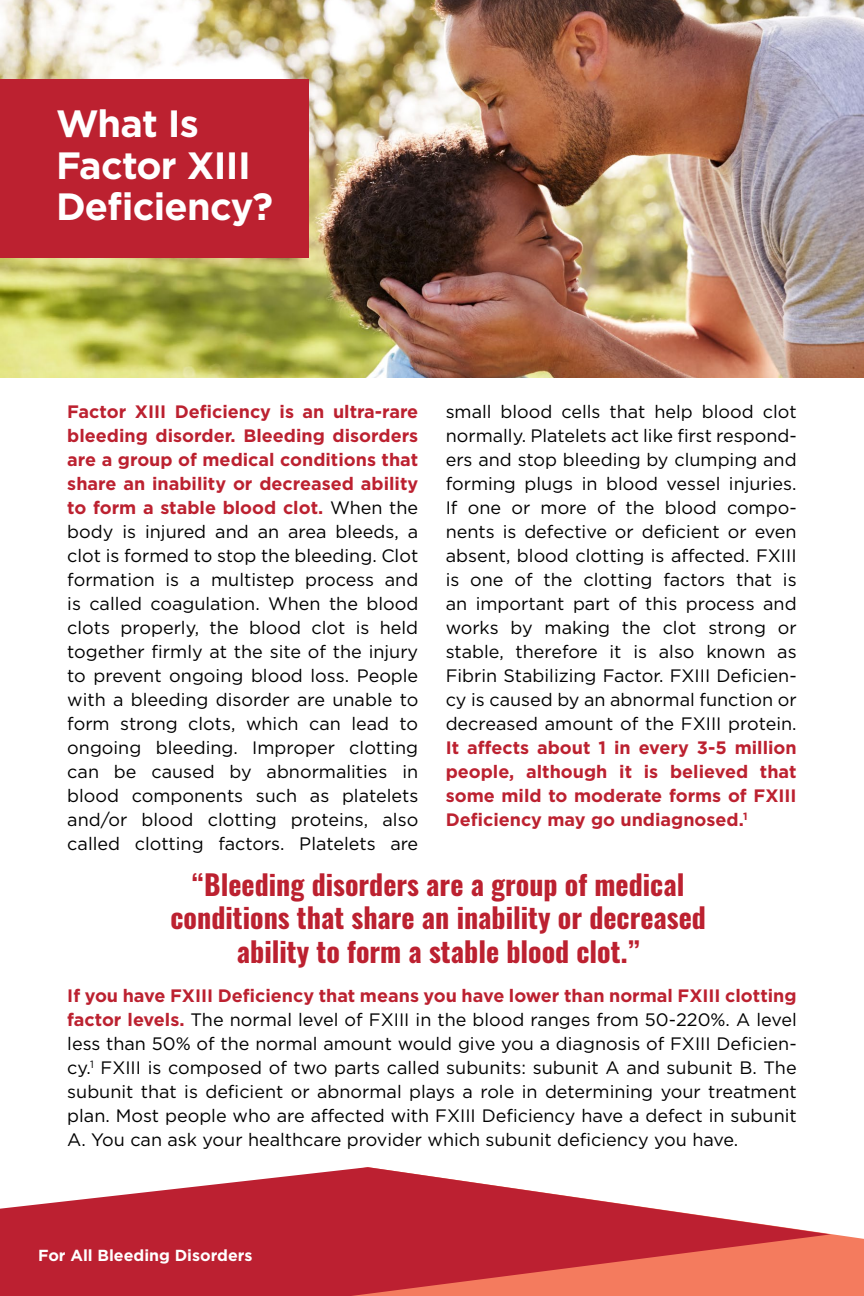
<style>
.page{position:relative;width:864px;height:1296px;background:#fff}
.page>*{position:absolute;margin:0;border:0;box-sizing:border-box;transform-origin:0 0}
.t1{font:700 38px/41.6px "Gotham";letter-spacing:-.02em;color:#fff}
.t2{font:700 28px/33.6px "Oswald";color:#bc2130;text-align:center}
.t3{font:18px/24px "Gotham";color:#000;text-align:justify}
.t4{font:700 18px/24px "Gotham";color:#bc2130;text-align:justify}
.t5{font:700 16px "Gotham";color:#fff}
.s1{font-weight:700;color:#bc2130}
</style>
<div class="page">
<div style="left:831px;top:1234px;width:33px;height:62px;background:#f47b5e"></div>
<svg style="left:0;top:1167px;width:831px;height:129px;fill:#bc2031"></svg>
<img style="left:0;top:0;width:864px;height:377px">
<div style="left:0;top:79px;width:308px;height:179px;background:#bc2130"></div>
<h1 class="t1" style="left:56px;top:103px;width:219px">What Is<br>Factor XIII<br>Deficiency?</h1>
<p class="t3" style="left:67px;top:399px;width:353px"><span class="s1">Factor XIII Deficiency is an ultra-rare bleeding disorder. Bleeding disorders are a group of medical conditions that share an inability or decreased ability to form a stable blood clot.</span> When the body is injured and an area bleeds, a clot is formed to stop the bleeding. Clot formation is a multistep process and is called coagulation. When the blood clots properly, the blood clot is held together firmly at the site of the injury to prevent ongoing blood loss. People with a bleeding disorder are unable to form strong clots, which can lead to ongoing bleeding. Improper clotting can be caused by abnormalities in blood components such as platelets and/or blood clotting proteins, also called clotting factors. Platelets are</p>
<p class="t3" style="left:446px;top:399px;width:353px">small blood cells that help blood clot normally. Platelets act like first respond&shy;ers and stop bleeding by clumping and forming plugs in blood vessel injuries.<br>If one or more of the blood compo&shy;nents is defective or deficient or even absent, blood clotting is affected. FXIII is one of the clotting factors that is an important part of this process and works by making the clot strong or stable, therefore it is also known as Fibrin Stabilizing Factor. FXIII Deficien&shy;cy is caused by an abnormal function or decreased amount of the FXIII protein.</p>
<p class="t4" style="left:446px;top:735px;width:353px">It affects about 1 in every 3-5 million people, although it is believed that some mild to moderate forms of FXIII Deficiency may go undiagnosed.<sup>1</sup></p>
<h2 class="t2" style="left:171px;top:869px;width:537px">“Bleeding disorders are a group of medical conditions that share an inability or decreased ability to form a stable blood clot.”</h2>
<p class="t3" style="left:67px;top:983px;width:731px"><span class="s1">If you have FXIII Deficiency that means you have lower than normal FXIII clotting factor levels.</span> The normal level of FXIII in the blood ranges from 50-220%. A level less than 50% of the normal amount would give you a diagnosis of FXIII Deficien&shy;cy.<sup>1</sup> FXIII is composed of two parts called subunits: subunit A and subunit B. The subunit that is deficient or abnormal plays a role in determining your treatment plan. Most people who are affected with FXIII Deficiency have a defect in subunit A. You can ask your healthcare provider which subunit deficiency you have.</p>
<p class="t5" style="left:38px;top:1245px;width:216px">For All Bleeding Disorders</p>
</div>
